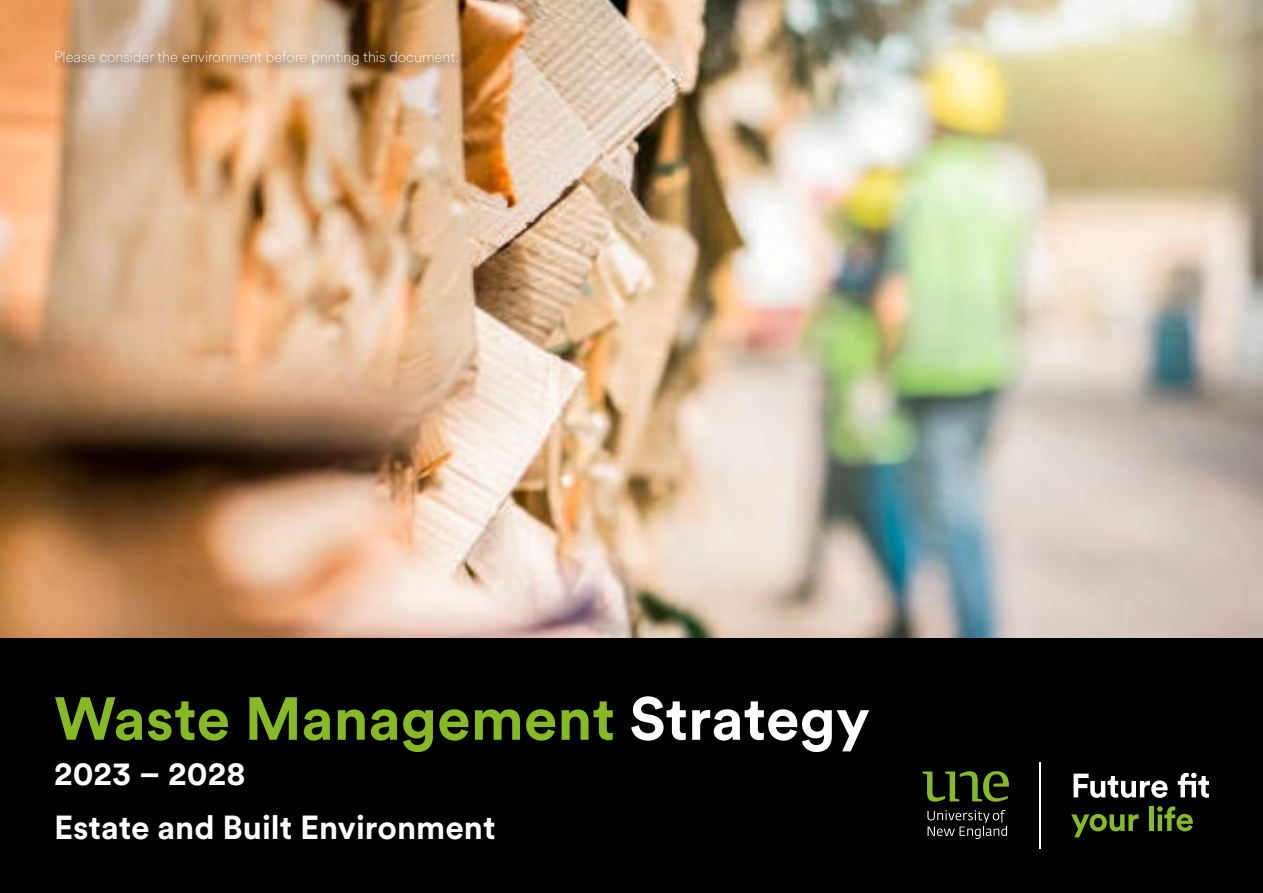
<style>
.page{position:relative;width:1263px;height:893px;background:#fff}
.page>*{position:absolute;margin:0;border:0;box-sizing:border-box;transform-origin:0 0}
.t1{font:700 60px "Circular XX";color:#87b925}
.t2{font:700 33px "Circular XX";color:#fff}
.t3{font:100 15px "Circular XX";color:#fff}
.s1{color:#fff}
</style>
<div class="page">
<div style="left:0;top:629px;width:1263px;height:264px;background:#000"></div>
<svg style="left:923px;top:771px;width:86px;height:31px"></svg>
<svg style="left:927px;top:810px;width:80px;height:29px"></svg>
<svg style="left:1073px;top:774px;width:94px;height:24px"></svg>
<svg style="left:1178px;top:773px;width:31px;height:25px"></svg>
<svg style="left:1071px;top:814px;width:67px;height:23px"></svg>
<div style="left:1149px;top:807px;width:5px;height:24px;background:#84bb26"></div>
<svg style="left:1157px;top:806px;width:36px;height:25px"></svg>
<hr style="left:1039px;top:762px;width:2px;height:86px;background:#fff">
<img style="left:0;top:0;width:1263px;height:638px">
<div style="left:51px;top:46px;width:417px;height:30px;background:#000;opacity:.95"></div>
<p class="t3" style="left:54px;top:47px;width:406px">Please consider the environment before printing this document.</p>
<h1 class="t1" style="left:54px;top:677px;width:817px">Waste Management <span class="s1">Strategy</span></h1>
<h2 class="t2" style="left:54px;top:751px;width:193px">2023 – 2028</h2>
<h2 class="t2" style="left:54px;top:805px;width:443px">Estate and Built Environment</h2>
</div>
